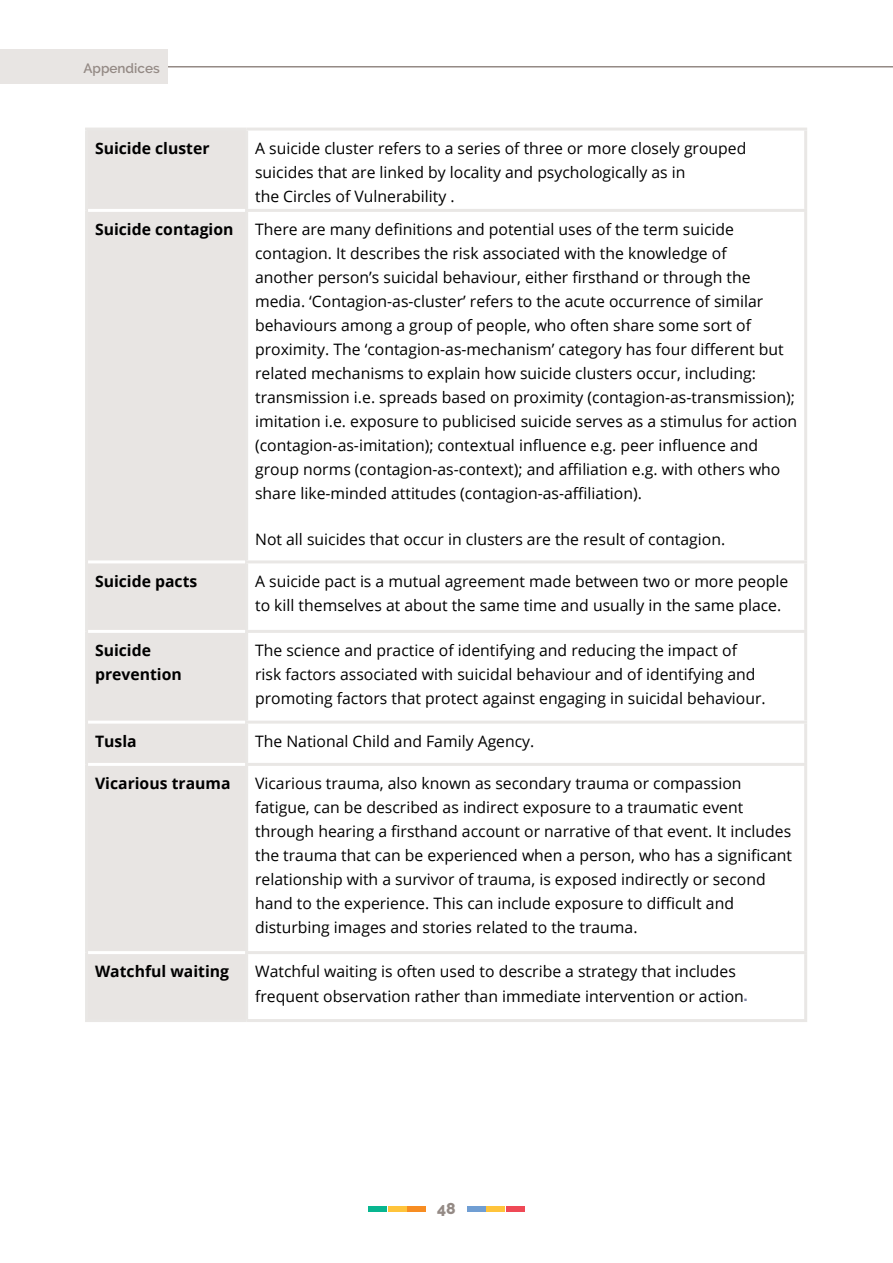
<style>
.page{position:relative;width:893px;height:1263px;background:#fff}
.page>*{position:absolute;margin:0;border:0;box-sizing:border-box;transform-origin:0 0}
.t1{font:15.75px/24px "Open Sans";color:#000}
.t2{font:700 15.75px/24px "Open Sans";color:#000}
.t3{font:800 15.75px "Raleway";color:#948a85}
.t4{font:600 13.5px "Raleway";color:#948a85}
.s1{font-family:"Helvetica Now Display";font-weight:700;font-size:16.5px;color:#7c84a9}
</style>
<div class="page">
<hr style="left:168px;top:66px;width:725px;height:2px;background:#948a85">
<div style="left:0;top:50px;width:168px;height:34px;background:#e8e5e3"></div>
<div style="left:369px;top:1207px;width:18px;height:5px;background:#08b690"></div>
<div style="left:467px;top:1207px;width:18px;height:5px;background:#709ed3"></div>
<div style="left:388px;top:1207px;width:19px;height:5px;background:#ffc43b"></div>
<div style="left:486px;top:1207px;width:19px;height:5px;background:#ffc43b"></div>
<div style="left:408px;top:1207px;width:18px;height:5px;background:#f78d22"></div>
<div style="left:506px;top:1207px;width:18px;height:5px;background:#ef4956"></div>
<div style="left:88px;top:131px;width:157px;height:888px;background:#e8e5e3"></div>
<hr style="left:247px;top:128px;width:560px;height:3px;background:#e9e7e5">
<hr style="left:804px;top:131px;width:3px;height:78px;background:#e9e7e5">
<hr style="left:245px;top:209px;width:562px;height:3px;background:#e9e7e5">
<hr style="left:804px;top:212px;width:3px;height:348px;background:#e9e7e5">
<hr style="left:245px;top:560px;width:562px;height:3px;background:#e9e7e5">
<hr style="left:804px;top:563px;width:3px;height:67px;background:#e9e7e5">
<hr style="left:245px;top:630px;width:562px;height:3px;background:#e9e7e5">
<hr style="left:804px;top:633px;width:3px;height:88px;background:#e9e7e5">
<hr style="left:245px;top:721px;width:562px;height:3px;background:#e9e7e5">
<hr style="left:804px;top:724px;width:3px;height:39px;background:#e9e7e5">
<hr style="left:245px;top:763px;width:562px;height:3px;background:#e9e7e5">
<hr style="left:804px;top:766px;width:3px;height:185px;background:#e9e7e5">
<hr style="left:245px;top:951px;width:562px;height:3px;background:#e9e7e5">
<hr style="left:804px;top:954px;width:3px;height:65px;background:#e9e7e5">
<hr style="left:247px;top:1019px;width:560px;height:3px;background:#e9e7e5">
<hr style="left:85px;top:131px;width:3px;height:79px;background:#e9e7e5">
<hr style="left:245px;top:131px;width:3px;height:78px;background:#e9e7e5">
<hr style="left:85px;top:722px;width:3px;height:42px;background:#e9e7e5">
<hr style="left:245px;top:724px;width:3px;height:39px;background:#e9e7e5">
<hr style="left:85px;top:952px;width:3px;height:67px;background:#e9e7e5">
<hr style="left:245px;top:954px;width:3px;height:65px;background:#e9e7e5">
<hr style="left:85px;top:1019px;width:162px;height:3px;background:#e9e7e5">
<hr style="left:85px;top:562px;width:3px;height:69px;background:#e9e7e5">
<hr style="left:245px;top:563px;width:3px;height:67px;background:#e9e7e5">
<hr style="left:85px;top:631px;width:3px;height:91px;background:#e9e7e5">
<hr style="left:88px;top:630px;width:157px;height:3px;background:#fff">
<hr style="left:245px;top:633px;width:3px;height:88px;background:#e9e7e5">
<hr style="left:88px;top:721px;width:157px;height:3px;background:#fff">
<hr style="left:85px;top:764px;width:3px;height:188px;background:#e9e7e5">
<hr style="left:88px;top:763px;width:157px;height:3px;background:#fff">
<hr style="left:245px;top:766px;width:3px;height:185px;background:#e9e7e5">
<hr style="left:88px;top:951px;width:157px;height:3px;background:#fff">
<hr style="left:85px;top:128px;width:162px;height:3px;background:#e9e7e5">
<hr style="left:85px;top:210px;width:3px;height:352px;background:#e9e7e5">
<hr style="left:88px;top:209px;width:157px;height:3px;background:#fff">
<hr style="left:245px;top:212px;width:3px;height:348px;background:#e9e7e5">
<hr style="left:88px;top:560px;width:157px;height:3px;background:#fff">
<p class="t4" style="left:83px;top:61px;width:78px">Appendices</p>
<p class="t2" style="left:95px;top:136px;width:116px">Suicide cluster</p>
<p class="t1" style="left:255px;top:136px;width:493px">A suicide cluster refers to a series of three or more closely grouped suicides that are linked by locality and psychologically as in<br>the Circles of Vulnerability .</p>
<p class="t2" style="left:95px;top:217px;width:140px">Suicide contagion</p>
<p class="t1" style="left:255px;top:217px;width:544px">There are many definitions and potential uses of the term suicide contagion. It describes the risk associated with the knowledge of<br>another person’s suicidal behaviour, either firsthand or through the media. ‘Contagion-as-cluster’ refers to the acute occurrence of similar behaviours among a group of people, who often share some sort of proximity. The ‘contagion-as-mechanism’ category has four different but related mechanisms to explain how suicide clusters occur, including: transmission i.e. spreads based on proximity (contagion-as-transmission); imitation i.e. exposure to publicised suicide serves as a stimulus for action (contagion-as-imitation); contextual influence e.g. peer influence and group norms (contagion-as-context); and affiliation e.g. with others who share like-minded attitudes (contagion-as-affiliation).</p>
<p class="t1" style="left:255px;top:527px;width:472px">Not all suicides that occur in clusters are the result of contagion.</p>
<p class="t2" style="left:95px;top:569px;width:104px">Suicide pacts</p>
<p class="t1" style="left:255px;top:569px;width:535px">A suicide pact is a mutual agreement made between two or more people to kill themselves at about the same time and usually in the same place.</p>
<p class="t2" style="left:95px;top:638px;width:88px">Suicide prevention</p>
<p class="t1" style="left:255px;top:638px;width:512px">The science and practice of identifying and reducing the impact of risk factors associated with suicidal behaviour and of identifying and promoting factors that protect against engaging in suicidal behaviour.</p>
<p class="t2" style="left:95px;top:729px;width:43px">Tusla</p>
<p class="t1" style="left:255px;top:729px;width:281px">The National Child and Family Agency.</p>
<p class="t2" style="left:95px;top:771px;width:137px">Vicarious trauma</p>
<p class="t1" style="left:255px;top:771px;width:538px">Vicarious trauma, also known as secondary trauma or compassion fatigue, can be described as indirect exposure to a traumatic event through hearing a firsthand account or narrative of that event. It includes the trauma that can be experienced when a person, who has a significant relationship with a survivor of trauma, is exposed indirectly or second hand to the experience. This can include exposure to difficult and disturbing images and stories related to the trauma.</p>
<p class="t2" style="left:95px;top:959px;width:136px">Watchful waiting</p>
<p class="t1" style="left:255px;top:959px;width:494px">Watchful waiting is often used to describe a strategy that includes frequent observation rather than immediate intervention or action<span class="s1">.</span></p>
<p class="t3" style="left:437px;top:1199px;width:20px">48</p>
</div>
